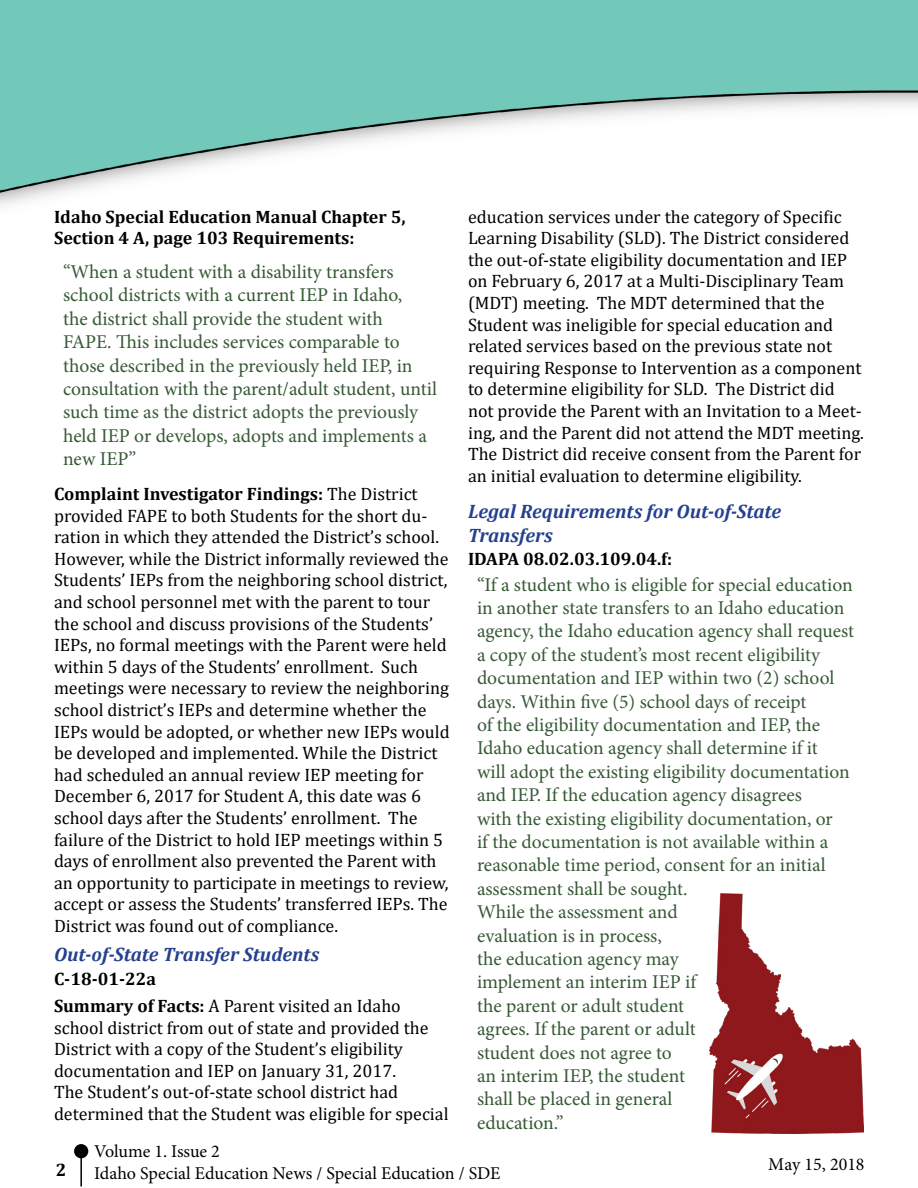
<style>
.page{position:relative;width:918px;height:1188px;background:#fff}
.page>*{position:absolute;margin:0;border:0;box-sizing:border-box;transform-origin:0 0}
.t1{font:19.5px/23.4px "Minion Pro";color:#365935}
.t2{font:italic 700 19.5px/23.4px "Cambria";color:#25408f}
.t3{font:18px/21.6px "Cambria";color:#000}
.t4{font:700 18px/21.6px "Cambria";color:#000}
.t5{font:18px/21.6px "Minion Pro";color:#000}
.s1{font-weight:700}
</style>
<div class="page">
<img style="left:0;top:0;width:918px;height:206px">
<hr style="left:80px;top:1152px;width:2px;height:34px;background:#000">
<img style="left:710px;top:894px;width:154px;height:240px">
<div style="left:74px;top:1144px;width:14px;height:14px;background:#000;border-radius:50%"></div>
<h3 class="t4" style="left:54px;top:205px;width:353px">Idaho Special Education Manual Chapter 5,<br>Section 4 A, page 103 Requirements:</h3>
<p class="t1" style="left:63px;top:260px;width:376px">“When a student with a disability transfers school districts with a current IEP in Idaho,<br>the district shall provide the student with<br>FAPE. This includes services comparable to those described in the previously held IEP, in consultation with the parent/adult student, until such time as the district adopts the previously held IEP or develops, adopts and implements a new IEP”</p>
<p class="t3" style="left:54px;top:483px;width:397px"><span class="s1">Complaint Investigator Findings:</span> The District provided FAPE to both Students for the short du&shy;ration in which they attended the District’s school.<br>However, while the District informally reviewed the Students’ IEPs from the neighboring school district, and school personnel met with the parent to tour the school and discuss provisions of the Students’ IEPs, no formal meetings with the Parent were held within 5 days of the Students’ enrollment. Such meetings were necessary to review the neighboring school district’s IEPs and determine whether the IEPs would be adopted, or whether new IEPs would be developed and implemented. While the District had scheduled an annual review IEP meeting for December 6, 2017 for Student A, this date was 6 school days after the Students’ enrollment. The failure of the District to hold IEP meetings within 5 days of enrollment also prevented the Parent with an opportunity to participate in meetings to review, accept or assess the Students’ transferred IEPs. The District was found out of compliance.</p>
<h2 class="t2" style="left:54px;top:942px;width:267px">Out-of-State Transfer Students</h2>
<h3 class="t4" style="left:54px;top:968px;width:104px">C-18-01-22a</h3>
<p class="t3" style="left:54px;top:995px;width:396px"><span class="s1">Summary of Facts:</span> A Parent visited an Idaho school district from out of state and provided the District with a copy of the Student’s eligibility documentation and IEP on January 31, 2017.<br>The Student’s out-of-state school district had determined that the Student was eligible for special</p>
<p class="t3" style="left:468px;top:206px;width:397px">education services under the category of Specific Learning Disability (SLD). The District considered the out-of-state eligibility documentation and IEP on February 6, 2017 at a Multi-Disciplinary Team (MDT) meeting. The MDT determined that the Student was ineligible for special education and related services based on the previous state not requiring Response to Intervention as a component to determine eligibility for SLD. The District did not provide the Parent with an Invitation to a Meet&shy;ing, and the Parent did not attend the MDT meeting.<br>The District did receive consent from the Parent for an initial evaluation to determine eligibility.</p>
<h2 class="t2" style="left:468px;top:499px;width:315px">Legal Requirements for Out-of-State<br>Transfers</h2>
<h3 class="t4" style="left:468px;top:547px;width:206px">IDAPA 08.02.03.109.04.f:</h3>
<p class="t1" style="left:477px;top:573px;width:379px">“If a student who is eligible for special education in another state transfers to an Idaho education agency, the Idaho education agency shall request a copy of the student’s most recent eligibility documentation and IEP within two (2) school days. Within five (5) school days of receipt<br>of the eligibility documentation and IEP, the Idaho education agency shall determine if it<br>will adopt the existing eligibility documentation and IEP. If the education agency disagrees<br>with the existing eligibility documentation, or<br>if the documentation is not available within a reasonable time period, consent for an initial assessment shall be sought.<br>While the assessment and<br>evaluation is in process,<br>the education agency may<br>implement an interim IEP if<br>the parent or adult student<br>agrees. If the parent or adult<br>student does not agree to<br>an interim IEP, the student<br>shall be placed in general<br>education.”</p>
<p class="t4" style="left:56px;top:1159px;width:12px">2</p>
<p class="t5" style="left:94px;top:1141px;width:408px">Volume 1. Issue 2<br>Idaho Special Education News / Special Education / SDE</p>
<p class="t5" style="left:768px;top:1154px;width:98px">May 15, 2018</p>
</div>
